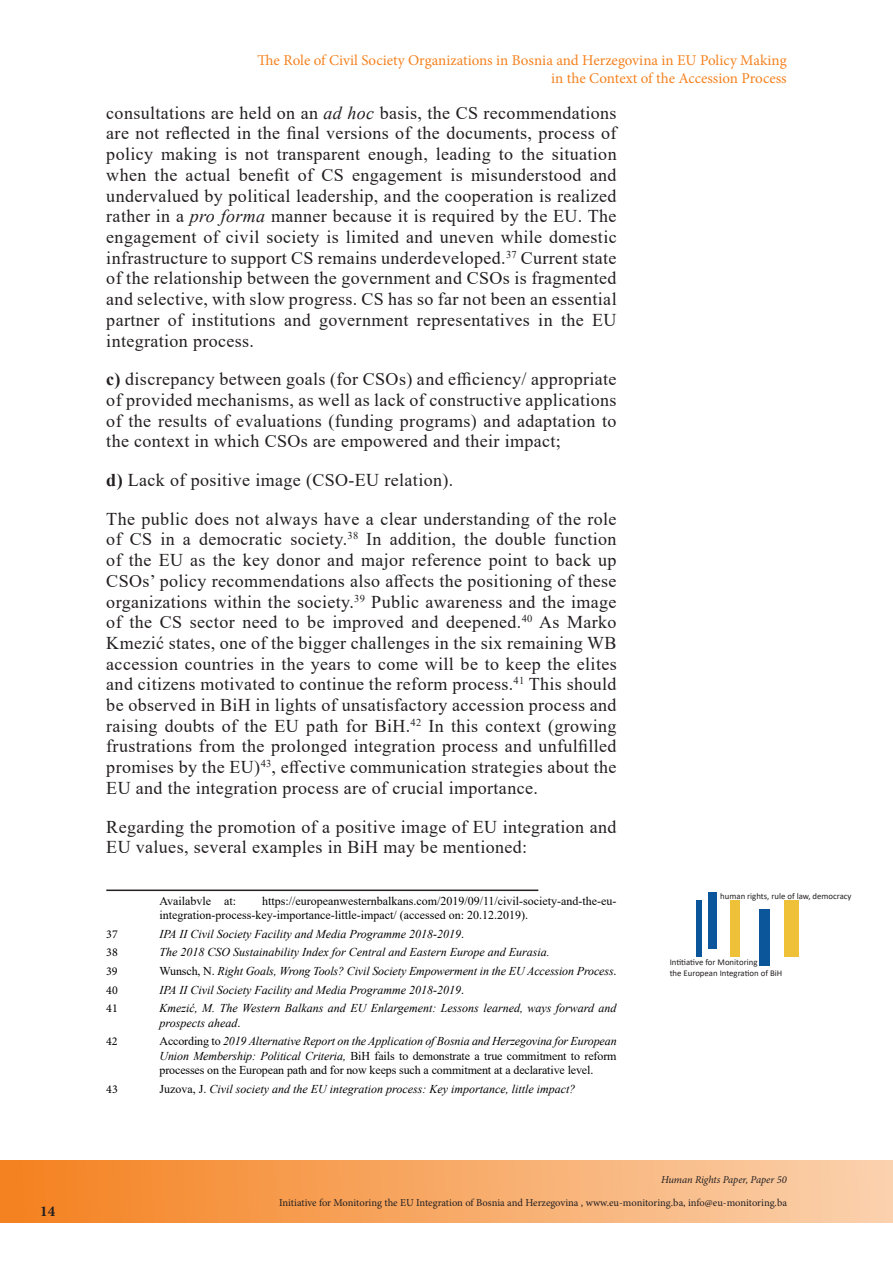
<style>
.page{position:relative;width:893px;height:1263px;background:#fff}
.page>*{position:absolute;margin:0;border:0;box-sizing:border-box;transform-origin:0 0}
.t1{font:18px/20.7px "Times New Roman";letter-spacing:.02em;color:#231f20;text-align:justify}
.t2{font:15px/18px "Minion Pro";color:#f58220;text-align:right}
.t3{font:700 15px "Minion Pro";color:#231f20}
.fus-nota{font:italic 12px/14.4px "Times New Roman";color:#000}
.fus-nota-2{font:12px/14.4px "Times New Roman";color:#000}
.fus-nota-3{font:12px "Minion Pro";color:#000}
.t4{font:10.5px "Minion Pro";color:#231f20}
.t5{font:italic 10.5px "Minion Pro";letter-spacing:-.01em;color:#231f20}
.t6{font:8.7px/10.5px "Calibri";color:#231f20}
.s1{font-style:italic}
.s2{font-weight:700}
.s3{font-style:normal}
</style>
<div class="page">
<div style="left:0;top:1160px;width:893px;height:62px;background:linear-gradient(to right,#f5811e,#fbd2af)"></div>
<div style="left:696px;top:900px;width:6px;height:57px;background:#0b569a"></div>
<div style="left:708px;top:892px;width:8px;height:57px;background:#0b569a"></div>
<div style="left:760px;top:909px;width:10px;height:56px;background:#0b569a"></div>
<div style="left:730px;top:900px;width:9px;height:57px;background:#efc139"></div>
<div style="left:785px;top:900px;width:14px;height:57px;background:#efc139"></div>
<hr style="left:106px;top:889px;width:432px;height:2px;background:#231f20">
<p class="t3" style="left:40px;top:1201px;width:16px">14</p>
<p class="t2" style="left:258px;top:51px;width:531px">The Role of Civil Society Organizations in Bosnia and Herzegovina in EU Policy Making in the Context of the Accession Process</p>
<p class="t1" style="left:106px;top:102px;width:512px">consultations are held on an <span class="s1">ad hoc</span> basis, the CS recommendations are not reflected in the final versions of the documents, process of policy making is not transparent enough, leading to the situation when the actual benefit of CS engagement is misunderstood and undervalued by political leadership, and the cooperation is realized rather in a <span class="s1">pro forma</span> manner because it is required by the EU. The engagement of civil society is limited and uneven while domestic infrastructure to support CS remains underdeveloped.<sup>37</sup> Current state of the relationship between the government and CSOs is fragmented and selective, with slow progress. CS has so far not been an essential partner of institutions and government representatives in the EU integration process.</p>
<p class="t1" style="left:106px;top:368px;width:512px"><span class="s2">c)</span> discrepancy between goals (for CSOs) and efficiency/ appropriate of provided mechanisms, as well as lack of constructive applications of the results of evaluations (funding programs) and adaptation to the context in which CSOs are empowered and their impact;</p>
<p class="t1" style="left:106px;top:469px;width:348px"><span class="s2">d)</span> Lack of positive image (CSO-EU relation).</p>
<p class="t1" style="left:106px;top:508px;width:512px">The public does not always have a clear understanding of the role of CS in a democratic society.<sup>38</sup> In addition, the double function of the EU as the key donor and major reference point to back up CSOs’ policy recommendations also affects the positioning of these organizations within the society.<sup>39</sup> Public awareness and the image of the CS sector need to be improved and deepened.<sup>40</sup> As Marko Kmezić states, one of the bigger challenges in the six remaining WB accession countries in the years to come will be to keep the elites and citizens motivated to continue the reform process.<sup>41</sup> This should be observed in BiH in lights of unsatisfactory accession process and raising doubts of the EU path for BiH.<sup>42</sup> In this context (growing frustrations from the prolonged integration process and unfulfilled promises by the EU)<sup>43</sup>, effective communication strategies about the EU and the integration process are of crucial importance.</p>
<p class="t1" style="left:106px;top:816px;width:512px">Regarding the promotion of a positive image of EU integration and<br>EU values, several examples in BiH may be mentioned:</p>
<p class="fus-nota-2" style="left:159px;top:893px;width:78px">Availabvle at:</p>
<p class="fus-nota-2" style="left:159px;top:893px;width:459px;text-indent:103px">https://europeanwesternbalkans.com/2019/09/11/civil-society-and-the-eu&shy;integration-process-key-importance-little-impact/ (accessed on: 20.12.2019).</p>
<p class="fus-nota-3" style="left:106px;top:926px;width:13px">37</p>
<p class="fus-nota" style="left:159px;top:926px;width:306px">IPA II Civil Society Facility and Media Programme 2018-2019<span class="s3">.</span></p>
<p class="fus-nota-3" style="left:106px;top:944px;width:13px">38</p>
<p class="fus-nota" style="left:159px;top:945px;width:392px">The 2018 CSO Sustainability Index for Central and Eastern Europe and Eurasia.</p>
<p class="fus-nota-3" style="left:106px;top:963px;width:13px">39</p>
<p class="fus-nota" style="left:159px;top:963px;width:459px"><span class="s3">Wunsch, N.</span> Right Goals, Wrong Tools? Civil Society Empowerment in the EU Accession Process<span class="s3">.</span></p>
<p class="fus-nota-3" style="left:106px;top:982px;width:13px">40</p>
<p class="fus-nota" style="left:159px;top:982px;width:306px">IPA II Civil Society Facility and Media Programme 2018-2019<span class="s3">.</span></p>
<p class="fus-nota-3" style="left:106px;top:1000px;width:13px">41</p>
<p class="fus-nota" style="left:159px;top:1001px;width:459px">Kmezić, M. The Western Balkans and EU Enlargement: Lessons learned, ways forward and prospects ahead<span class="s3">.</span></p>
<p class="fus-nota-3" style="left:106px;top:1033px;width:13px">42</p>
<p class="fus-nota-2" style="left:159px;top:1034px;width:459px;text-align:justify">According to <span class="s1">2019 Alternative Report on the Application of Bosnia and Herzegovina for European Union Membership: Political Criteria,</span> BiH fails to demonstrate a true commitment to reform processes on the European path and for now keeps such a commitment at a declarative level.</p>
<p class="fus-nota-3" style="left:106px;top:1081px;width:13px">43</p>
<p class="fus-nota" style="left:159px;top:1081px;width:417px"><span class="s3">Juzova, J.</span> Civil society and the EU integration process: Key importance, little impact?</p>
<p class="t6" style="left:720px;top:890px;width:133px">human rights, rule of law, democracy</p>
<p class="t6" style="left:670px;top:957px;width:114px">Intitiative for Monitoring<br>the European Integration of BiH</p>
<p class="t5" style="left:661px;top:1172px;width:127px">Human Rights Paper, Paper 50</p>
<p class="t4" style="left:279px;top:1195px;width:509px">Initiative for Monitoring the EU Integration of Bosnia and Herzegovina , www.eu-monitoring.ba, info@eu-monitoring.ba</p>
</div>
